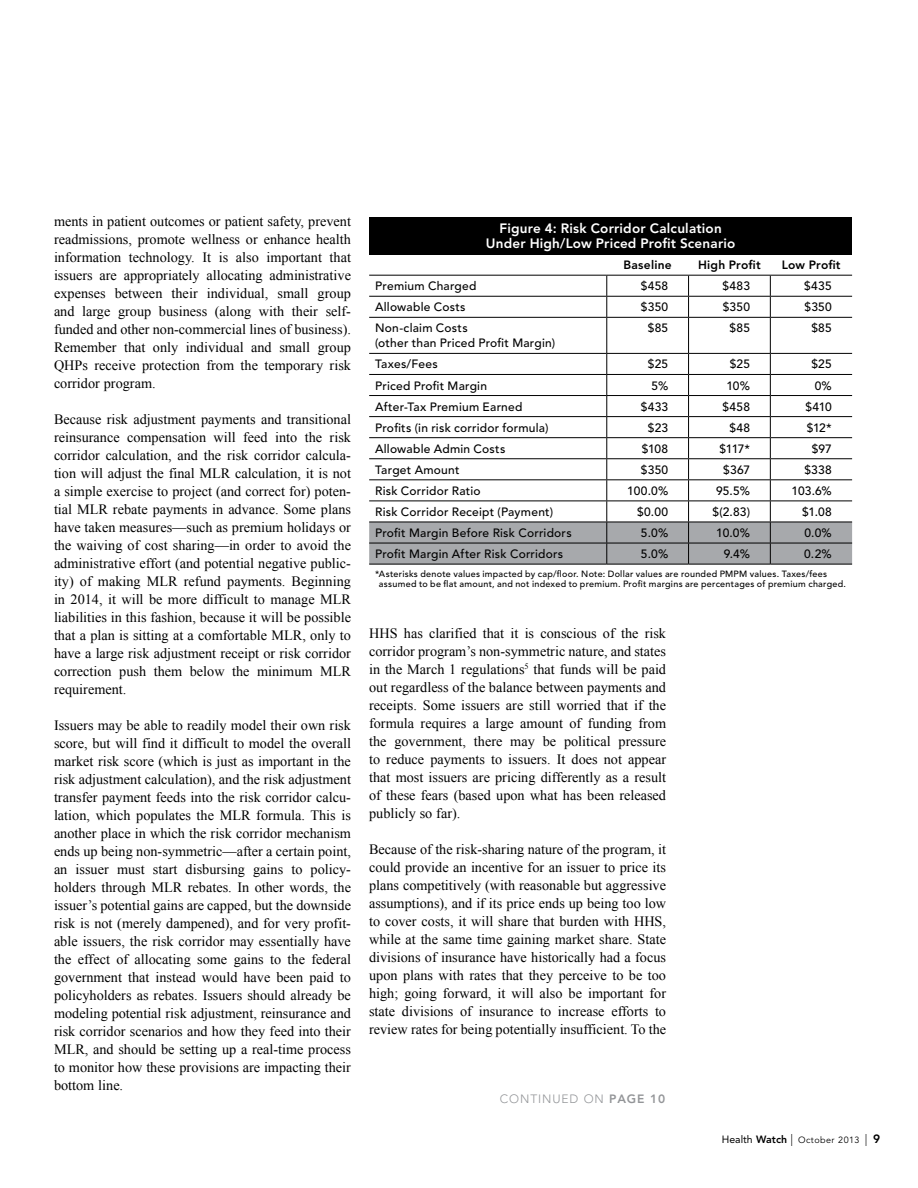
<style>
.page{position:relative;width:918px;height:1188px;background:#fff}
.page>*{position:absolute;margin:0;border:0;box-sizing:border-box;transform-origin:0 0}
.t1{font:14.25px/18px "Times New Roman";color:#000;text-align:justify}
.t2{font:800 13.5px/15px "Avenir LT Std";letter-spacing:.015em;color:#fff;text-align:center}
.t3{font:500 12px/15px "Avenir LT Std";letter-spacing:.02em;color:#000}
.t4{font:800 12px "Avenir LT Std";letter-spacing:.015em;color:#000}
.t5{font:300 12px "Avenir LT Std";letter-spacing:.075em;color:#939598}
.t6{font:500 9px/10.5px "Avenir LT Std";letter-spacing:.03em;color:#000}
.t7{font:9px "Avenir LT Std";letter-spacing:.05em;color:#000}
.s1{font-weight:800}
.s2{font-size:10.5px}
.s3{font-weight:800;font-size:10.5px}
.s4{font-weight:300;font-size:12px}
.s5{font-weight:800;font-size:12px}
</style>
<div class="page">
<div style="left:369px;top:217px;width:483px;height:37px;background:#000"></div>
<hr style="left:369px;top:296px;width:238px;height:1px;background:#000">
<hr style="left:607px;top:296px;width:82px;height:1px;background:#000">
<svg style="left:606px;top:276px;width:1px;height:41px"></svg>
<hr style="left:689px;top:296px;width:81px;height:1px;background:#000">
<svg style="left:688px;top:276px;width:1px;height:41px"></svg>
<hr style="left:770px;top:296px;width:82px;height:1px;background:#000">
<svg style="left:770px;top:276px;width:1px;height:41px"></svg>
<hr style="left:369px;top:317px;width:238px;height:1px;background:#000">
<hr style="left:607px;top:317px;width:82px;height:1px;background:#000">
<hr style="left:606px;top:318px;width:1px;height:35px;background:#000">
<hr style="left:689px;top:317px;width:81px;height:1px;background:#000">
<hr style="left:688px;top:318px;width:1px;height:35px;background:#000">
<hr style="left:770px;top:317px;width:82px;height:1px;background:#000">
<hr style="left:770px;top:318px;width:1px;height:35px;background:#000">
<hr style="left:369px;top:353px;width:238px;height:1px;background:#000">
<hr style="left:607px;top:353px;width:82px;height:1px;background:#000">
<hr style="left:689px;top:353px;width:81px;height:1px;background:#000">
<hr style="left:770px;top:353px;width:82px;height:1px;background:#000">
<svg style="left:369px;top:354px;width:483px;height:210px"></svg>
<hr style="left:369px;top:564px;width:238px;height:1px;background:#000">
<hr style="left:607px;top:564px;width:82px;height:1px;background:#000">
<hr style="left:689px;top:564px;width:81px;height:1px;background:#000">
<hr style="left:770px;top:564px;width:82px;height:1px;background:#000">
<hr style="left:369px;top:275px;width:238px;height:1px;background:#000">
<hr style="left:607px;top:275px;width:82px;height:1px;background:#000">
<hr style="left:689px;top:275px;width:81px;height:1px;background:#000">
<hr style="left:770px;top:275px;width:82px;height:1px;background:#000">
<p class="t1" style="left:54px;top:212px;width:299px">ments in patient outcomes or patient safety, prevent readmissions, promote wellness or enhance health information technology. It is also important that issuers are appropriately allocating administrative expenses between their individual, small group and large group business (along with their self&shy;funded and other non-commercial lines of business).<br>Remember that only individual and small group QHPs receive protection from the temporary risk corridor program.</p>
<p class="t1" style="left:54px;top:410px;width:299px">Because risk adjustment payments and transitional reinsurance compensation will feed into the risk corridor calculation, and the risk corridor calcula&shy;tion will adjust the final MLR calculation, it is not a simple exercise to project (and correct for) poten&shy;tial MLR rebate payments in advance. Some plans have taken measures—such as premium holidays or the waiving of cost sharing—in order to avoid the administrative effort (and potential negative public&shy;ity) of making MLR refund payments. Beginning in 2014, it will be more difficult to manage MLR liabilities in this fashion, because it will be possible that a plan is sitting at a comfortable MLR, only to have a large risk adjustment receipt or risk corridor correction push them below the minimum MLR requirement.</p>
<p class="t1" style="left:54px;top:716px;width:299px">Issuers may be able to readily model their own risk score, but will find it difficult to model the overall market risk score (which is just as important in the risk adjustment calculation), and the risk adjustment transfer payment feeds into the risk corridor calcu&shy;lation, which populates the MLR formula. This is another place in which the risk corridor mechanism ends up being non-symmetric—after a certain point, an issuer must start disbursing gains to policy&shy;holders through MLR rebates. In other words, the issuer’s potential gains are capped, but the downside risk is not (merely dampened), and for very profit&shy;able issuers, the risk corridor may essentially have the effect of allocating some gains to the federal government that instead would have been paid to policyholders as rebates. Issuers should already be modeling potential risk adjustment, reinsurance and risk corridor scenarios and how they feed into their MLR, and should be setting up a real-time process to monitor how these provisions are impacting their bottom line.</p>
<p class="t2" style="left:486px;top:221px;width:251px">Figure 4: Risk Corridor Calculation<br>Under High/Low Priced Profit Scenario</p>
<p class="t4" style="left:624px;top:258px;width:50px">Baseline</p>
<p class="t4" style="left:698px;top:258px;width:64px">High Profit</p>
<p class="t4" style="left:782px;top:258px;width:60px">Low Profit</p>
<p class="t3" style="left:375px;top:279px;width:103px">Premium Charged</p>
<p class="t3" style="left:641px;top:279px;width:29px">$458</p>
<p class="t3" style="left:723px;top:279px;width:29px">$483</p>
<p class="t3" style="left:804px;top:279px;width:29px">$435</p>
<p class="t3" style="left:375px;top:300px;width:92px">Allowable Costs</p>
<p class="t3" style="left:641px;top:300px;width:29px">$350</p>
<p class="t3" style="left:723px;top:300px;width:29px">$350</p>
<p class="t3" style="left:804px;top:300px;width:29px">$350</p>
<p class="t3" style="left:375px;top:321px;width:181px">Non-claim Costs<br>(other than Priced Profit Margin)</p>
<p class="t3" style="left:648px;top:321px;width:22px">$85</p>
<p class="t3" style="left:730px;top:321px;width:22px">$85</p>
<p class="t3" style="left:811px;top:321px;width:22px">$85</p>
<p class="t3" style="left:375px;top:357px;width:64px">Taxes/Fees</p>
<p class="t3" style="left:648px;top:357px;width:22px">$25</p>
<p class="t3" style="left:730px;top:357px;width:22px">$25</p>
<p class="t3" style="left:811px;top:357px;width:22px">$25</p>
<p class="t3" style="left:375px;top:378px;width:113px">Priced Profit Margin</p>
<p class="t3" style="left:651px;top:378px;width:18px">5%</p>
<p class="t3" style="left:726px;top:378px;width:25px">10%</p>
<p class="t3" style="left:815px;top:378px;width:19px">0%</p>
<p class="t3" style="left:375px;top:399px;width:149px">After-Tax Premium Earned</p>
<p class="t3" style="left:641px;top:399px;width:29px">$433</p>
<p class="t3" style="left:723px;top:399px;width:29px">$458</p>
<p class="t3" style="left:806px;top:399px;width:28px">$410</p>
<p class="t3" style="left:375px;top:420px;width:175px">Profits (in risk corridor formula)</p>
<p class="t3" style="left:648px;top:420px;width:22px">$23</p>
<p class="t3" style="left:729px;top:420px;width:22px">$48</p>
<p class="t3" style="left:807px;top:420px;width:26px">$12*</p>
<p class="t3" style="left:375px;top:441px;width:132px">Allowable Admin Costs</p>
<p class="t3" style="left:642px;top:441px;width:28px">$108</p>
<p class="t3" style="left:720px;top:441px;width:32px">$117*</p>
<p class="t3" style="left:812px;top:441px;width:22px">$97</p>
<p class="t3" style="left:375px;top:462px;width:86px">Target Amount</p>
<p class="t3" style="left:641px;top:462px;width:29px">$350</p>
<p class="t3" style="left:723px;top:462px;width:28px">$367</p>
<p class="t3" style="left:804px;top:462px;width:29px">$338</p>
<p class="t3" style="left:375px;top:484px;width:107px">Risk Corridor Ratio</p>
<p class="t3" style="left:627px;top:484px;width:42px">100.0%</p>
<p class="t3" style="left:716px;top:484px;width:36px">95.5%</p>
<p class="t3" style="left:792px;top:484px;width:42px">103.6%</p>
<p class="t3" style="left:375px;top:505px;width:179px">Risk Corridor Receipt (Payment)</p>
<p class="t3" style="left:637px;top:505px;width:32px">$0.00</p>
<p class="t3" style="left:712px;top:505px;width:39px">$(2.83)</p>
<p class="t3" style="left:802px;top:505px;width:31px">$1.08</p>
<p class="t3" style="left:375px;top:526px;width:198px">Profit Margin Before Risk Corridors</p>
<p class="t3" style="left:641px;top:526px;width:29px">5.0%</p>
<p class="t3" style="left:716px;top:526px;width:35px">10.0%</p>
<p class="t3" style="left:805px;top:526px;width:29px">0.0%</p>
<p class="t3" style="left:375px;top:547px;width:190px">Profit Margin After Risk Corridors</p>
<p class="t3" style="left:641px;top:547px;width:29px">5.0%</p>
<p class="t3" style="left:724px;top:547px;width:28px">9.4%</p>
<p class="t3" style="left:804px;top:547px;width:29px">0.2%</p>
<p class="t6" style="left:379px;top:569px;width:469px;text-indent:-4px">*Asterisks denote values impacted by cap/floor. Note: Dollar values are rounded PMPM values. Taxes/fees assumed to be flat amount, and not indexed to premium. Profit margins are percentages of premium charged.</p>
<p class="t1" style="left:369px;top:624px;width:299px">HHS has clarified that it is conscious of the risk corridor program’s non-symmetric nature, and states in the March 1 regulations<sup>5</sup> that funds will be paid out regardless of the balance between payments and receipts. Some issuers are still worried that if the formula requires a large amount of funding from the government, there may be political pressure to reduce payments to issuers. It does not appear that most issuers are pricing differently as a result of these fears (based upon what has been released publicly so far).</p>
<p class="t1" style="left:369px;top:840px;width:299px">Because of the risk-sharing nature of the program, it could provide an incentive for an issuer to price its plans competitively (with reasonable but aggressive assumptions), and if its price ends up being too low to cover costs, it will share that burden with HHS, while at the same time gaining market share. State divisions of insurance have historically had a focus upon plans with rates that they perceive to be too high; going forward, it will also be important for state divisions of insurance to increase efforts to review rates for being potentially insufficient. To the</p>
<p class="t5" style="left:500px;top:1091px;width:167px">CONTI NUED ON <span class="s1">page 10</span></p>
<p class="t7" style="left:722px;top:1135px;width:160px"><span class="s2">Health</span> <span class="s3">Watch</span> <span class="s4">|</span> October 2013 <span class="s4">|</span> <span class="s5">9</span></p>
</div>
